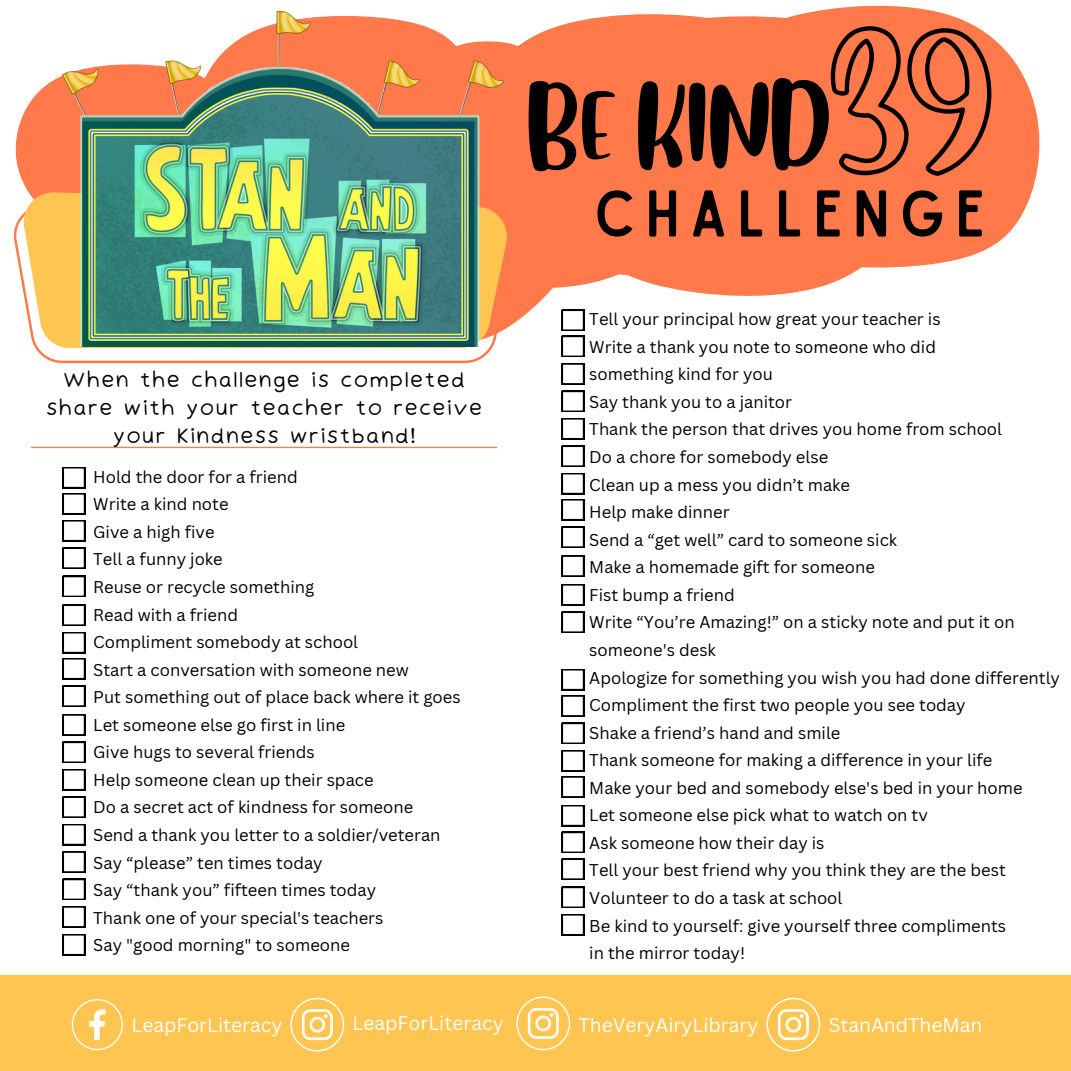
<style>
.page{position:relative;width:1071px;height:1071px;background:#fff}
.page>*{position:absolute;margin:0;border:0;box-sizing:border-box;transform-origin:0 0}
.t1{font:75.08px "Blueberry";color:#000}
.t2{font:63px "Sailors";letter-spacing:.17em;color:#000}
.t3{font:20.47px/27.7px "Irene Florentina";color:#000;text-align:center}
.t4{font:19.25px "Canva Sans";color:#fff}
.t5{font:16.62px/27.7px "Canva Sans";color:#000}
</style>
<div class="page">
<div style="left:0;top:976px;width:1071px;height:95px;background:#ffc550"></div>
<svg style="left:817px;top:5px;width:223px;height:260px;fill:#ff794a"></svg>
<svg style="left:339px;top:282px;width:246px;height:101px"></svg>
<svg style="left:548px;top:13px;width:377px;height:289px;fill:#ff794a"></svg>
<div style="left:504px;top:11px;width:314px;height:271px;background:#ff794a"></div>
<svg style="left:13px;top:74px;width:50px;height:161px"></svg>
<svg style="left:14px;top:205px;width:500px;height:158px"></svg>
<svg style="left:24px;top:192px;width:483px;height:156px;fill:#ffc550"></svg>
<img style="left:63px;top:11px;width:441px;height:335px">
<hr style="left:31px;top:447px;width:466px;height:1px;background:#ff794a">
<svg style="left:72px;top:999px;width:51px;height:51px"></svg>
<svg style="left:290px;top:998px;width:54px;height:54px"></svg>
<svg style="left:516px;top:997px;width:54px;height:53px"></svg>
<svg style="left:766px;top:998px;width:54px;height:54px"></svg>
<svg style="left:63px;top:467px;width:22px;height:47px"></svg>
<svg style="left:63px;top:520px;width:22px;height:21px"></svg>
<svg style="left:63px;top:548px;width:22px;height:21px"></svg>
<svg style="left:63px;top:576px;width:22px;height:21px"></svg>
<svg style="left:63px;top:605px;width:22px;height:21px"></svg>
<svg style="left:63px;top:632px;width:22px;height:47px"></svg>
<svg style="left:63px;top:686px;width:22px;height:21px"></svg>
<svg style="left:63px;top:714px;width:22px;height:21px"></svg>
<svg style="left:63px;top:742px;width:22px;height:21px"></svg>
<svg style="left:63px;top:769px;width:22px;height:21px"></svg>
<svg style="left:63px;top:797px;width:22px;height:21px"></svg>
<svg style="left:63px;top:824px;width:22px;height:21px"></svg>
<svg style="left:63px;top:852px;width:22px;height:21px"></svg>
<svg style="left:63px;top:879px;width:22px;height:21px"></svg>
<svg style="left:63px;top:906px;width:22px;height:21px"></svg>
<svg style="left:63px;top:934px;width:22px;height:21px"></svg>
<svg style="left:562px;top:310px;width:22px;height:47px"></svg>
<svg style="left:562px;top:363px;width:22px;height:21px"></svg>
<svg style="left:562px;top:391px;width:22px;height:21px"></svg>
<svg style="left:562px;top:418px;width:22px;height:21px"></svg>
<svg style="left:562px;top:446px;width:22px;height:21px"></svg>
<svg style="left:562px;top:473px;width:22px;height:47px"></svg>
<svg style="left:562px;top:527px;width:22px;height:21px"></svg>
<svg style="left:562px;top:556px;width:22px;height:21px"></svg>
<svg style="left:562px;top:584px;width:22px;height:21px"></svg>
<svg style="left:562px;top:612px;width:22px;height:21px"></svg>
<svg style="left:562px;top:723px;width:22px;height:21px"></svg>
<svg style="left:562px;top:750px;width:22px;height:47px"></svg>
<svg style="left:562px;top:805px;width:22px;height:21px"></svg>
<svg style="left:562px;top:832px;width:22px;height:21px"></svg>
<svg style="left:562px;top:859px;width:22px;height:21px"></svg>
<svg style="left:562px;top:887px;width:22px;height:21px"></svg>
<svg style="left:562px;top:914px;width:22px;height:21px"></svg>
<svg style="left:562px;top:669px;width:22px;height:47px"></svg>
<p class="t3" style="left:46px;top:366px;width:439px">When the challenge is completed share with your teacher to receive your kindness wristband!</p>
<p class="t5" style="left:93px;top:462px;width:369px">Hold the door for a friend<br>Write a kind note<br>Give a high five<br>Tell a funny joke<br>Reuse or recycle something<br>Read with a friend<br>Compliment somebody at school<br>Start a conversation with someone new<br>Put something out of place back where it goes<br>Let someone else go first in line<br>Give hugs to several friends<br>Help someone clean up their space<br>Do a secret act of kindness for someone<br>Send a thank you letter to a soldier/veteran<br>Say “please” ten times today<br>Say “thank you” fifteen times today<br>Thank one of your special's teachers<br>Say "good morning" to someone</p>
<h1 class="t1" style="left:527px;top:68px;width:467px">BE KIND<sup>39</sup></h1>
<h2 class="t2" style="left:594px;top:190px;width:392px">CHALLENGE</h2>
<p class="t5" style="left:589px;top:305px;width:472px">Tell your principal how great your teacher is<br>Write a thank you note to someone who did<br>something kind for you<br>Say thank you to a janitor<br>Thank the person that drives you home from school<br>Do a chore for somebody else<br>Clean up a mess you didn’t make<br>Help make dinner<br>Send a “get well” card to someone sick<br>Make a homemade gift for someone<br>Fist bump a friend<br>Write “You’re Amazing!” on a sticky note and put it on someone's desk<br>Apologize for something you wish you had done differently Compliment the first two people you see today<br>Shake a friend’s hand and smile<br>Thank someone for making a difference in your life<br>Make your bed and somebody else's bed in your home<br>Let someone else pick what to watch on tv<br>Ask someone how their day is<br>Tell your best friend why you think they are the best Volunteer to do a task at school<br>Be kind to yourself: give yourself three compliments<br>in the mirror today!</p>
<p class="t4" style="left:131px;top:1011px;width:153px">LeapForLiteracy</p>
<p class="t4" style="left:353px;top:1009px;width:153px">LeapForLiteracy</p>
<p class="t4" style="left:579px;top:1011px;width:181px">TheVeryAiryLibrary</p>
<p class="t4" style="left:829px;top:1011px;width:155px">StanAndTheMan</p>
</div>
